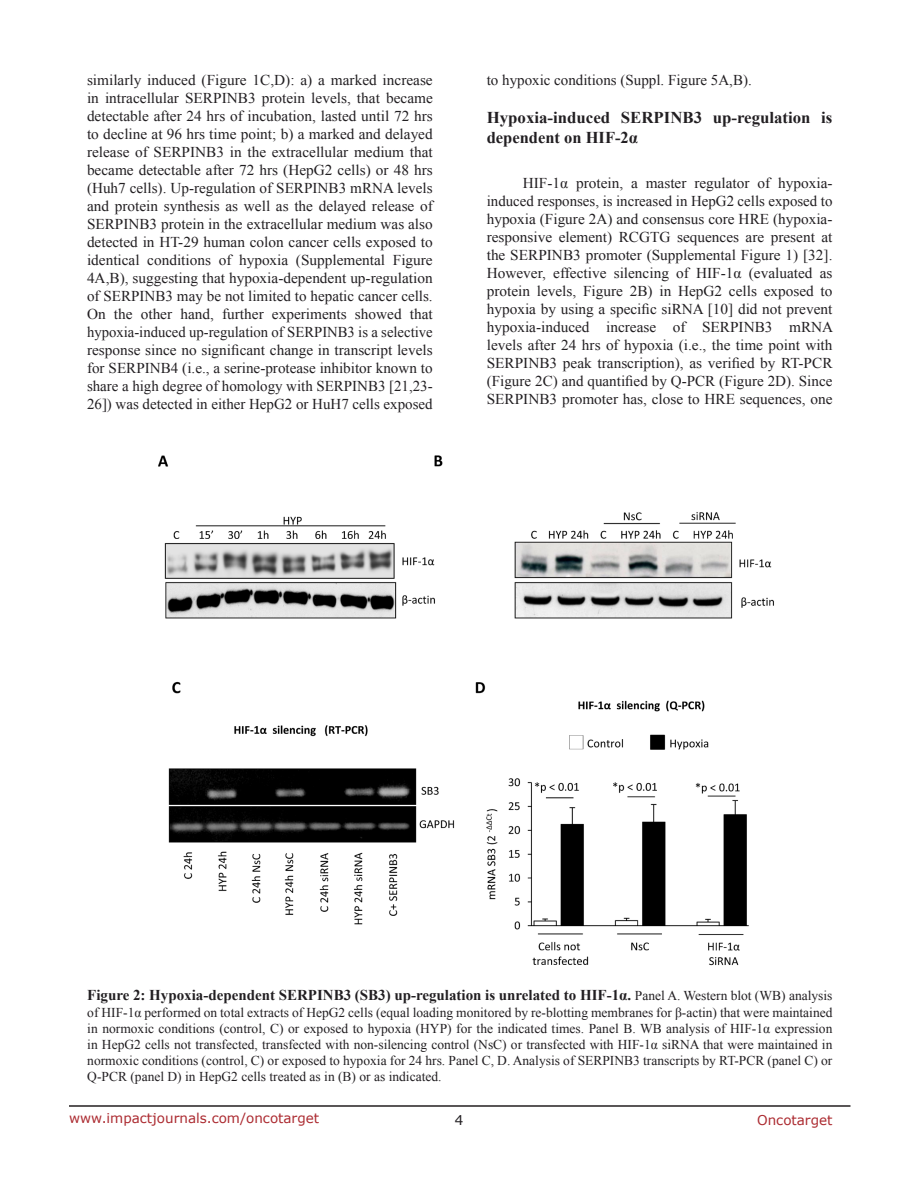
<style>
.page{position:relative;width:918px;height:1188px;background:#fff}
.page>*{position:absolute;margin:0;border:0;box-sizing:border-box;transform-origin:0 0}
.SubHeading{font:700 16.5px/19.8px "Times New Roman";color:#221f22}
.BodyText{font:15px/18px "Times New Roman";color:#221f22;text-align:justify}
.FigureText{font:700 15px "Times New Roman";color:#221f22}
.FigureText-2{font:13.5px/16.2px "Times New Roman";color:#221f22;text-align:justify}
.t1{font:13.5px "Verdana";color:#ac2b31}
.t2{font:13.5px "Verdana";color:#221f22}
.s1{font-weight:400;font-size:13.5px}
</style>
<div class="page">
<hr style="left:69px;top:1105px;width:781px;height:2px;background:#231f20">
<img style="left:158px;top:455px;width:616px;height:511px">
<p class="BodyText" style="left:87px;top:71px;width:347px">similarly induced (Figure 1C,D): a) a marked increase in intracellular SERPINB3 protein levels, that became detectable after 24 hrs of incubation, lasted until 72 hrs to decline at 96 hrs time point; b) a marked and delayed release of SERPINB3 in the extracellular medium that became detectable after 72 hrs (HepG2 cells) or 48 hrs (Huh7 cells). Up-regulation of SERPINB3 mRNA levels and protein synthesis as well as the delayed release of SERPINB3 protein in the extracellular medium was also detected in HT-29 human colon cancer cells exposed to identical conditions of hypoxia (Supplemental Figure 4A,B), suggesting that hypoxia-dependent up-regulation of SERPINB3 may be not limited to hepatic cancer cells.<br>On the other hand, further experiments showed that hypoxia-induced up-regulation of SERPINB3 is a selective response since no significant change in transcript levels for SERPINB4 (i.e., a serine-protease inhibitor known to share a high degree of homology with SERPINB3 [21,23- 26]) was detected in either HepG2 or HuH7 cells exposed</p>
<p class="BodyText" style="left:487px;top:71px;width:267px">to hypoxic conditions (Suppl. Figure 5A,B).</p>
<p class="SubHeading" style="left:487px;top:107px;width:347px">Hypoxia-induced SERPINB3 up-regulation is dependent on HIF-2α</p>
<p class="BodyText" style="left:487px;top:174px;width:348px;text-indent:36px">HIF-1α protein, a master regulator of hypoxia&shy;induced responses, is increased in HepG2 cells exposed to hypoxia (Figure 2A) and consensus core HRE (hypoxia&shy;responsive element) RCGTG sequences are present at the SERPINB3 promoter (Supplemental Figure 1) [32].<br>However, effective silencing of HIF-1α (evaluated as protein levels, Figure 2B) in HepG2 cells exposed to hypoxia by using a specific siRNA [10] did not prevent hypoxia-induced increase of SERPINB3 mRNA levels after 24 hrs of hypoxia (i.e., the time point with SERPINB3 peak transcription), as verified by RT-PCR (Figure 2C) and quantified by Q-PCR (Figure 2D). Since SERPINB3 promoter has, close to HRE sequences, one</p>
<p class="FigureText" style="left:87px;top:985px;width:747px">Figure 2: Hypoxia-dependent SERPINB3 (SB3) up-regulation is unrelated to HIF-1α. <span class="s1">Panel A. Western blot (WB) analysis</span></p>
<p class="FigureText-2" style="left:87px;top:1004px;width:747px">of HIF-1α performed on total extracts of HepG2 cells (equal loading monitored by re-blotting membranes for β-actin) that were maintained in normoxic conditions (control, C) or exposed to hypoxia (HYP) for the indicated times. Panel B. WB analysis of HIF-1α expression in HepG2 cells not transfected, transfected with non-silencing control (NsC) or transfected with HIF-1α siRNA that were maintained in normoxic conditions (control, C) or exposed to hypoxia for 24 hrs. Panel C, D. Analysis of SERPINB3 transcripts by RT-PCR (panel C) or Q-PCR (panel D) in HepG2 cells treated as in (B) or as indicated.</p>
<p class="t1" style="left:69px;top:1109px;width:252px">www.impactjournals.com/oncotarget</p>
<p class="t2" style="left:455px;top:1111px;width:10px">4</p>
<p class="t1" style="left:757px;top:1111px;width:77px">Oncotarget</p>
</div>
